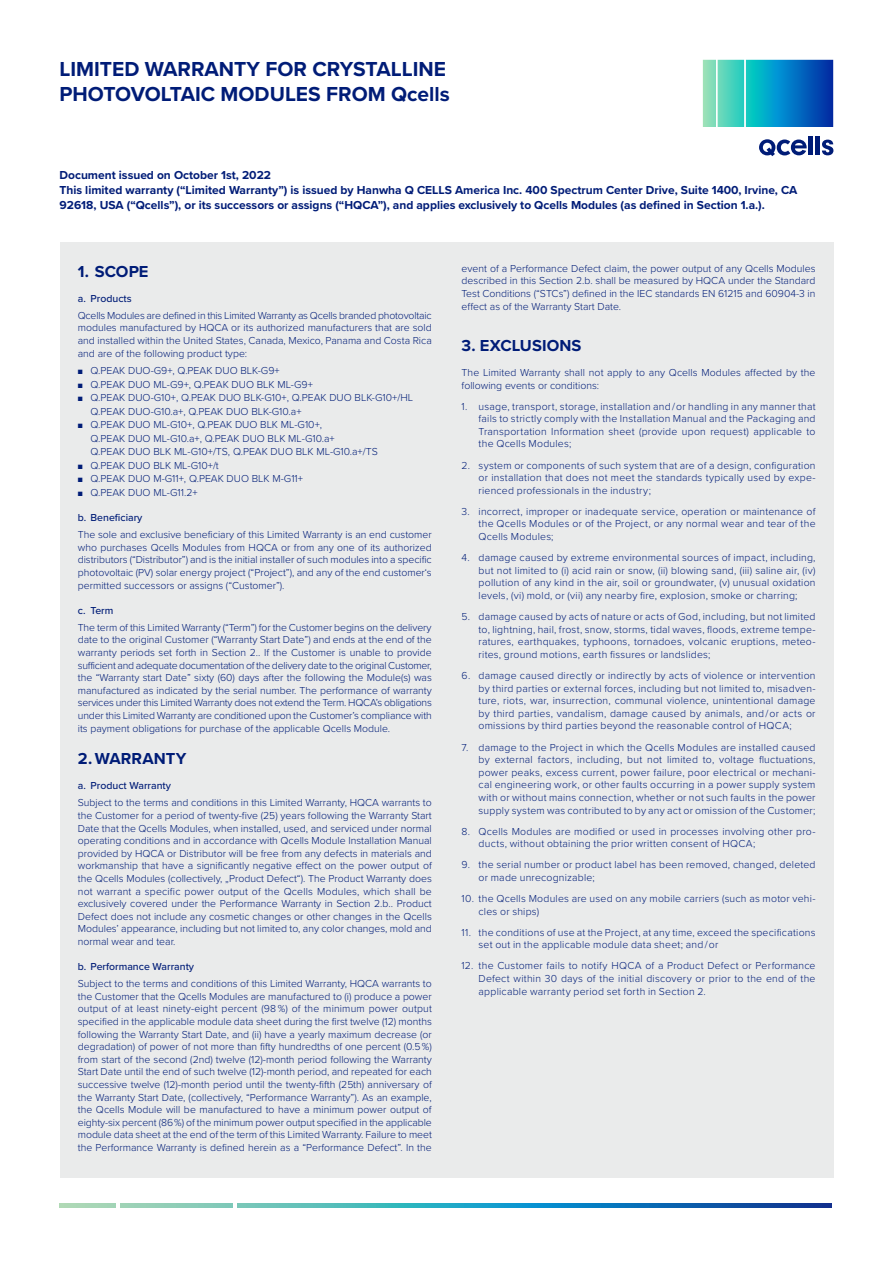
<style>
.page{position:relative;width:893px;height:1263px;background:#fff}
.page>*{position:absolute;margin:0;border:0;box-sizing:border-box;transform-origin:0 0}
.t1{font:700 21px/25.2px "Proxima Nova";color:#001c77}
.t2{font:700 16.5px "Proxima Nova";letter-spacing:.005em;color:#001c77}
.t3{font:700 12px/15px "Proxima Nova";color:#001c77}
.t4{font:300 10.5px/12.6px "Proxima Nova";letter-spacing:.015em;color:#001c77;text-align:justify}
.t5{font:500 10.5px "Proxima Nova";color:#001c77}
.s1{font-size:7.5px}
</style>
<div class="page">
<hr style="left:60px;top:1203px;width:55px;height:4px;background:#a9d6b6">
<svg style="left:121px;top:1203px;width:111px;height:4px"></svg>
<svg style="left:238px;top:1203px;width:594px;height:4px;background:#2389b6"></svg>
<hr style="left:809px;top:136px;width:4px;height:19px;background:#001c77">
<hr style="left:816px;top:136px;width:4px;height:19px;background:#001c77">
<svg style="left:822px;top:140px;width:11px;height:15px"></svg>
<svg style="left:759px;top:139px;width:48px;height:17px"></svg>
<svg style="left:703px;top:60px;width:130px;height:67px;background:#259cbf"></svg>
<div style="left:60px;top:243px;width:773px;height:935px;background:#eaebeb"></div>
<h1 class="t1" style="left:60px;top:58px;width:392px">LIMITED WARRANTY FOR CRYSTALLINE<br>PHOTOVOLTAIC MODULES FROM Qcells</h1>
<p class="t3" style="left:60px;top:168px;width:739px">Document issued on October 1st, 2022<br>This limited warranty (“Limited Warranty”) is issued by Hanwha Q CELLS America Inc. 400 Spectrum Center Drive, Suite 1400, Irvine, CA<br>92618, USA (“Qcells”), or its successors or assigns (“HQCA”), and applies exclusively to Qcells Modules (as defined in Section 1.a.).</p>
<h2 class="t2" style="left:78px;top:264px;width:72px">1. SCOPE</h2>
<p class="t5" style="left:78px;top:294px;width:55px">a. Products</p>
<p class="t4" style="left:78px;top:310px;width:355px">Qcells Modules are defined in this Limited Warranty as Qcells branded photovoltaic modules manufactured by HQCA or its authorized manufacturers that are sold and installed within the United States, Canada, Mexico, Panama and Costa Rica and are of the following product type:</p>
<p class="t4" style="left:78px;top:365px;width:203px"><span class="s1">■</span> Q.PEAK DUO-G9+, Q.PEAK DUO BLK-G9+</p>
<p class="t4" style="left:78px;top:379px;width:237px"><span class="s1">■</span> Q.PEAK DUO ML-G9+, Q.PEAK DUO BLK ML-G9+</p>
<p class="t4" style="left:91px;top:392px;width:324px;line-height:13.5px;text-indent:-13px"><span class="s1">■</span> Q.PEAK DUO-G10+, Q.PEAK DUO BLK-G10+, Q.PEAK DUO BLK-G10+/HL<br>Q.PEAK DUO-G10.a+, Q.PEAK DUO BLK-G10.a+</p>
<p class="t4" style="left:91px;top:419px;width:289px;line-height:13.5px;text-align:left;text-indent:-13px"><span class="s1">■</span> Q.PEAK DUO ML-G10+, Q.PEAK DUO BLK ML-G10+,<br>Q.PEAK DUO ML-G10.a+, Q.PEAK DUO BLK ML-G10.a+<br>Q.PEAK DUO BLK ML-G10+/TS, Q.PEAK DUO BLK ML-G10.a+/TS</p>
<p class="t4" style="left:78px;top:460px;width:143px"><span class="s1">■</span> Q.PEAK DUO BLK ML-G10+/t</p>
<p class="t4" style="left:78px;top:473px;width:227px"><span class="s1">■</span> Q.PEAK DUO M-G11+, Q.PEAK DUO BLK M-G11+</p>
<p class="t4" style="left:78px;top:487px;width:121px"><span class="s1">■</span> Q.PEAK DUO ML-G11.2+</p>
<p class="t5" style="left:78px;top:513px;width:66px">b. Beneficiary</p>
<p class="t4" style="left:78px;top:529px;width:356px">The sole and exclusive beneficiary of this Limited Warranty is an end customer who purchases Qcells Modules from HQCA or from any one of its authorized distributors (“Distributor”) and is the initial installer of such modules into a specific photovoltaic (PV) solar energy project (“Project”), and any of the end customer‘s permitted successors or assigns (“Customer”).</p>
<p class="t5" style="left:78px;top:606px;width:37px">c. Term</p>
<p class="t4" style="left:78px;top:621px;width:356px">The term of this Limited Warranty (“Term”) for the Customer begins on the delivery date to the original Customer (“Warranty Start Date”) and ends at the end of the warranty periods set forth in Section 2.. If the Customer is unable to provide sufficient and adequate documentation of the delivery date to the original Customer, the “Warranty start Date” sixty (60) days after the following the Module(s) was manufactured as indicated by the serial number. The performance of warranty services under this Limited Warranty does not extend the Term. HQCA’s obligations under this Limited Warranty are conditioned upon the Customer’s compliance with its payment obligations for purchase of the applicable Qcells Module.</p>
<h2 class="t2" style="left:78px;top:752px;width:110px">2. WARRANTY</h2>
<p class="t5" style="left:78px;top:781px;width:95px">a. Product Warranty</p>
<p class="t4" style="left:78px;top:797px;width:356px">Subject to the terms and conditions in this Limited Warranty, HQCA warrants to the Customer for a period of twenty-five (25) years following the Warranty Start Date that the Qcells Modules, when installed, used, and serviced under normal operating conditions and in accordance with Qcells Module Installation Manual provided by HQCA or Distributor will be free from any defects in materials and workmanship that have a significantly negative effect on the power output of the Qcells Modules (collectively, „Product Defect“). The Product Warranty does not warrant a specific power output of the Qcells Modules, which shall be exclusively covered under the Performance Warranty in Section 2.b.. Product Defect does not include any cosmetic changes or other changes in the Qcells Modules’ appearance, including but not limited to, any color changes, mold and normal wear and tear.</p>
<p class="t5" style="left:78px;top:962px;width:118px">b. Performance Warranty</p>
<p class="t4" style="left:78px;top:978px;width:356px">Subject to the terms and conditions of this Limited Warranty, HQCA warrants to the Customer that the Qcells Modules are manufactured to (i) produce a power output of at least ninety-eight percent (98 %) of the minimum power output specified in the applicable module data sheet during the first twelve (12) months following the Warranty Start Date, and (ii) have a yearly maximum decrease (or degradation) of power of not more than fifty hundredths of one percent (0.5 %) from start of the second (2nd) twelve (12)-month period following the Warranty Start Date until the end of such twelve (12)-month period, and repeated for each successive twelve (12)-month period until the twenty-fifth (25th) anniversary of the Warranty Start Date, (collectively, “Performance Warranty”). As an example, the Qcells Module will be manufactured to have a minimum power output of eighty-six percent (86 %) of the minimum power output specified in the applicable module data sheet at the end of the term of this Limited Warranty. Failure to meet the Performance Warranty is defined herein as a “Performance Defect”. In the</p>
<p class="t4" style="left:462px;top:263px;width:355px">event of a Performance Defect claim, the power output of any Qcells Modules described in this Section 2.b. shall be measured by HQCA under the Standard Test Conditions (“STCs”) defined in the IEC standards EN 61215 and 60904-3 in effect as of the Warranty Start Date.</p>
<h2 class="t2" style="left:462px;top:338px;width:121px">3. EXCLUSIONS</h2>
<p class="t4" style="left:462px;top:367px;width:355px">The Limited Warranty shall not apply to any Qcells Modules affected by the following events or conditions:</p>
<p class="t4" style="left:479px;top:400px;width:338px;text-indent:-17px">1. usage, transport, storage, installation and / or handling in any manner that fails to strictly comply with the Installation Manual and the Packaging and Transportation Information sheet (provide upon request) applicable to the Qcells Modules;</p>
<p class="t4" style="left:479px;top:459px;width:338px;text-indent:-17px">2. system or components of such system that are of a design, configuration or installation that does not meet the standards typically used by expe&shy;rienced professionals in the industry;</p>
<p class="t4" style="left:479px;top:506px;width:338px;text-indent:-17px">3. incorrect, improper or inadequate service, operation or maintenance of the Qcells Modules or of the Project, or any normal wear and tear of the Qcells Modules;</p>
<p class="t4" style="left:479px;top:552px;width:338px;text-indent:-17px">4. damage caused by extreme environmental sources of impact, including, but not limited to (i) acid rain or snow, (ii) blowing sand, (iii) saline air, (iv) pollution of any kind in the air, soil or groundwater, (v) unusual oxidation levels, (vi) mold, or (vii) any nearby fire, explosion, smoke or charring;</p>
<p class="t4" style="left:479px;top:611px;width:338px;text-indent:-17px">5. damage caused by acts of nature or acts of God, including, but not limited to, lightning, hail, frost, snow, storms, tidal waves, floods, extreme tempe&shy;ratures, earthquakes, typhoons, tornadoes, volcanic eruptions, meteo&shy;rites, ground motions, earth fissures or landslides;</p>
<p class="t4" style="left:479px;top:670px;width:338px;text-indent:-17px">6. damage caused directly or indirectly by acts of violence or intervention by third parties or external forces, including but not limited to, misadven&shy;ture, riots, war, insurrection, communal violence, unintentional damage by third parties, vandalism, damage caused by animals, and / or acts or omissions by third parties beyond the reasonable control of HQCA;</p>
<p class="t4" style="left:479px;top:741px;width:339px;text-indent:-17px">7. damage to the Project in which the Qcells Modules are installed caused by external factors, including, but not limited to, voltage fluctuations, power peaks, excess current, power failure, poor electrical or mechani&shy;cal engineering work, or other faults occurring in a power supply system with or without mains connection, whether or not such faults in the power supply system was contributed to by any act or omission of the Customer;</p>
<p class="t4" style="left:479px;top:825px;width:338px;text-indent:-17px">8. Qcells Modules are modified or used in processes involving other pro&shy;ducts, without obtaining the prior written consent of HQCA;</p>
<p class="t4" style="left:479px;top:859px;width:338px;text-indent:-17px">9. the serial number or product label has been removed, changed, deleted or made unrecognizable;</p>
<p class="t4" style="left:479px;top:893px;width:338px;text-indent:-17px">10. the Qcells Modules are used on any mobile carriers (such as motor vehi&shy;cles or ships)</p>
<p class="t4" style="left:479px;top:926px;width:338px;text-indent:-17px">11. the conditions of use at the Project, at any time, exceed the specifications set out in the applicable module data sheet; and / or</p>
<p class="t4" style="left:479px;top:960px;width:338px;text-indent:-17px">12. the Customer fails to notify HQCA of a Product Defect or Performance Defect within 30 days of the initial discovery or prior to the end of the applicable warranty period set forth in Section 2.</p>
</div>
